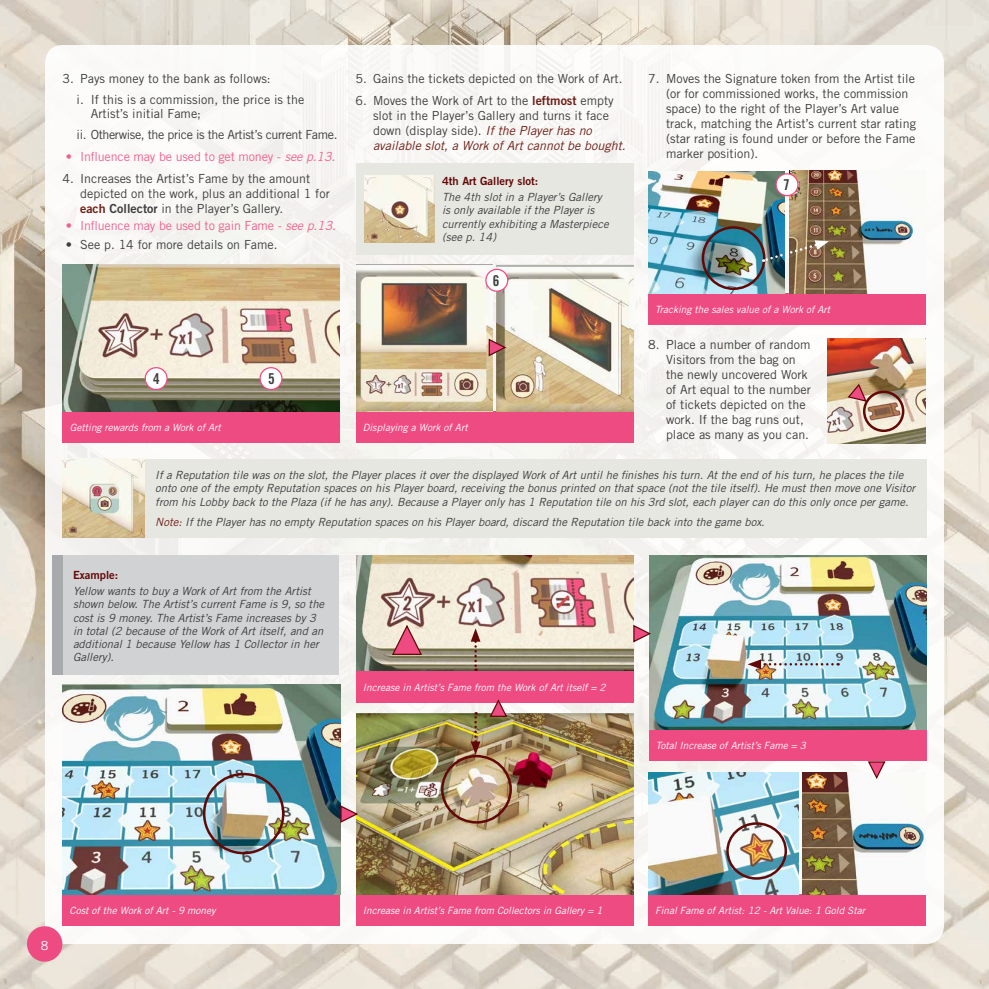
<style>
.page{position:relative;width:989px;height:989px;background:#fff}
.page>*{position:absolute;margin:0;border:0;box-sizing:border-box;transform-origin:0 0}
.t1{font:15px "Trade Gothic LT Bold Cond Twenty";color:#3e3e3f}
.t2{font:12.5px/15px "Trade Gothic LT";color:#3e3e3f}
.t3{font:12.5px "Trade Gothic LT";letter-spacing:-.01em;color:#f0628d}
.t4{font:12.5px/20.9px "Trade Gothic LT";letter-spacing:-.03em;color:#3e3e3f}
.t5{font:12.5px "Trade Gothic LT";color:#fff}
.t6{font:italic 11.25px/13.1px "Trade Gothic LT";color:#3e3e3f}
.t7{font:11.25px "Trade Gothic LT Bold Two";color:#620807}
.t8{font:italic 10px "Trade Gothic LT";color:#fff}
.s1{font-style:italic}
.s2{font-family:"Trade Gothic LT Bold Two";color:#6e1f17}
.s3{font-family:"Trade Gothic LT Bold Two"}
.s4{font-style:italic;color:#6e1f17}
.s5{color:#6e1f17}
</style>
<div class="page">
<img style="left:0;top:0;width:989px;height:989px">
<div style="left:45px;top:45px;width:899px;height:899px;background:#faf8f7;border-radius:18px"></div>
<div style="left:27px;top:926px;width:35px;height:35px;background:#ef4b83;border-radius:50%"></div>
<div style="left:356px;top:163px;width:278px;height:91px;background:#e7e7e2"></div>
<img style="left:364px;top:176px;width:71px;height:66px">
<div style="left:62px;top:555px;width:277px;height:120px;background:#d1d2d4"></div>
<div style="left:52px;top:555px;width:10px;height:120px;background:#a8a9ad"></div>
<div style="left:105px;top:459px;width:821px;height:78px;background:#e7e7e2"></div>
<div style="left:62px;top:411px;width:278px;height:32px;background:#ef4b83"></div>
<img style="left:62px;top:264px;width:278px;height:147px">
<div style="left:145px;top:368px;width:22px;height:21px;background:#fff;border-radius:50%"></div>
<div style="left:145px;top:367px;width:23px;height:23px;border:1px solid #ef4b83;border-radius:50%"></div>
<div style="left:260px;top:368px;width:22px;height:21px;background:#fff;border-radius:50%"></div>
<div style="left:259px;top:367px;width:23px;height:23px;border:1px solid #ef4b83;border-radius:50%"></div>
<img style="left:827px;top:339px;width:99px;height:104px">
<div style="left:863px;top:390px;width:41px;height:42px;border:2px solid #620807;border-radius:50%"></div>
<svg style="left:846px;top:382px;width:21px;height:20px"></svg>
<img style="left:62px;top:459px;width:83px;height:78px">
<div style="left:63px;top:894px;width:277px;height:32px;background:#ef4b83"></div>
<img style="left:63px;top:684px;width:277px;height:210px">
<div style="left:356px;top:411px;width:277px;height:32px;background:#ef4b83"></div>
<img style="left:356px;top:264px;width:136px;height:147px">
<img style="left:497px;top:264px;width:136px;height:147px">
<div style="left:486px;top:269px;width:22px;height:22px;background:#fff;border-radius:50%"></div>
<div style="left:485px;top:269px;width:23px;height:23px;border:1px solid #ef4b83;border-radius:50%"></div>
<div style="left:648px;top:293px;width:278px;height:32px;background:#ef4b83"></div>
<img style="left:648px;top:171px;width:136px;height:122px">
<img style="left:789px;top:171px;width:124px;height:122px">
<div style="left:776px;top:174px;width:22px;height:22px;background:#fff;border-radius:50%"></div>
<div style="left:775px;top:173px;width:23px;height:23px;border:1px solid #ef4b83;border-radius:50%"></div>
<div style="left:701px;top:226px;width:64px;height:64px;border:2px solid #620807;border-radius:50%"></div>
<div style="left:203px;top:773px;width:81px;height:81px;border:2px solid #620807;border-radius:50%"></div>
<div style="left:356px;top:671px;width:277px;height:31px;background:#ef4b83"></div>
<img style="left:356px;top:555px;width:277px;height:116px">
<div style="left:648px;top:894px;width:278px;height:32px;background:#ef4b83"></div>
<img style="left:648px;top:772px;width:150px;height:122px">
<div style="left:726px;top:822px;width:61px;height:57px;border:2px solid #620807;border-radius:50%"></div>
<div style="left:356px;top:894px;width:277px;height:32px;background:#ef4b83"></div>
<img style="left:356px;top:713px;width:277px;height:181px">
<div style="left:648px;top:729px;width:278px;height:32px;background:#ef4b83"></div>
<img style="left:649px;top:555px;width:277px;height:174px">
<svg style="left:391px;top:624px;width:32px;height:31px"></svg>
<img style="left:802px;top:772px;width:124px;height:122px">
<div style="left:441px;top:755px;width:71px;height:68px;border:2px solid #620807;border-radius:50%"></div>
<svg style="left:471px;top:712px;width:9px;height:43px"></svg>
<svg style="left:471px;top:628px;width:9px;height:43px"></svg>
<svg style="left:762px;top:240px;width:67px;height:23px"></svg>
<svg style="left:340px;top:804px;width:18px;height:20px"></svg>
<svg style="left:488px;top:699px;width:20px;height:18px"></svg>
<svg style="left:632px;top:623px;width:19px;height:20px"></svg>
<svg style="left:488px;top:338px;width:18px;height:19px"></svg>
<svg style="left:866px;top:761px;width:20px;height:18px"></svg>
<svg style="left:747px;top:659px;width:91px;height:10px"></svg>
<p class="t2" style="left:77px;top:68px;width:229px;line-height:20.9px;text-indent:-14px">3. Pays money to the bank as follows:<br>i. If this is a commission, the price is the</p>
<p class="t4" style="left:77px;top:103px;width:262px;text-indent:14px">Artist’s initial Fame;<br>ii. Otherwise, the price is the Artist’s current Fame.</p>
<p class="t3" style="left:66px;top:149px;width:271px">• Influence may be used to get money - <span class="s1">see p.13.</span></p>
<p class="t2" style="left:80px;top:171px;width:251px;text-indent:-18px">4. Increases the Artist’s Fame by the amount depicted on the work, plus an additional 1 for <span class="s2">each</span> <span class="s3">Collector</span> in the Player’s Gallery.</p>
<p class="t3" style="left:66px;top:218px;width:272px">• Influence may be used to gain Fame - <span class="s1">see p.13.</span></p>
<p class="t2" style="left:66px;top:237px;width:213px">• See p. 14 for more details on Fame.</p>
<p class="t2" style="left:355px;top:71px;width:269px">5. Gains the tickets depicted on the Work of Art.</p>
<p class="t2" style="left:373px;top:93px;width:254px;text-indent:-18px">6. Moves the Work of Art to the <span class="s2">leftmost</span> empty slot in the Player’s Gallery and turns it face down (display side). <span class="s4">If the Player has no available slot, a Work of Art cannot be bought.</span></p>
<p class="t7" style="left:442px;top:174px;width:98px">4th Art Gallery slot:</p>
<p class="t6" style="left:442px;top:190px;width:168px">The 4th slot in a Player’s Gallery is only available if the Player is currently exhibiting a Masterpiece (see p. 14)</p>
<h1 class="t1" style="left:493px;top:271px;width:8px">6</h1>
<p class="t2" style="left:666px;top:71px;width:251px;text-indent:-18px">7. Moves the Signature token from the Artist tile (or for commissioned works, the commission space) to the right of the Player’s Art value track, matching the Artist’s current star rating (star rating is found under or before the Fame marker position).</p>
<h1 class="t1" style="left:783px;top:175px;width:8px">7</h1>
<p class="t8" style="left:655px;top:303px;width:176px">Tracking the sales value of a Work of Art</p>
<p class="t2" style="left:666px;top:337px;width:146px;text-indent:-18px">8. Place a number of random<br>Visitors from the bag on the newly uncovered Work of Art equal to the number of tickets depicted on the work. If the bag runs out, place as many as you can.</p>
<p class="t6" style="left:155px;top:468px;width:761px">If a Reputation tile was on the slot, the Player places it over the displayed Work of Art until he finishes his turn. At the end of his turn, he places the tile onto one of the empty Reputation spaces on his Player board, receiving the bonus printed on that space (not the tile itself). He must then move one Visitor from his Lobby back to the Plaza (if he has any). Because a Player only has 1 Reputation tile on his 3rd slot, each player can do this only once per game.</p>
<p class="t6" style="left:155px;top:515px;width:611px"><span class="s5">Note:</span> If the Player has no empty Reputation spaces on his Player board, discard the Reputation tile back into the game box.</p>
<h1 class="t1" style="left:153px;top:369px;width:8px">4</h1>
<h1 class="t1" style="left:268px;top:369px;width:8px">5</h1>
<p class="t8" style="left:70px;top:422px;width:152px">Getting rewards from a Work of Art</p>
<p class="t8" style="left:363px;top:422px;width:106px">Displaying a Work of Art</p>
<p class="t7" style="left:73px;top:567px;width:47px">Example:</p>
<p class="t6" style="left:73px;top:584px;width:253px">Yellow wants to buy a Work of Art from the Artist shown below. The Artist’s current Fame is 9, so the cost is 9 money. The Artist’s Fame increases by 3 in total (2 because of the Work of Art itself, and an additional 1 because Yellow has 1 Collector in her Gallery).</p>
<p class="t8" style="left:363px;top:681px;width:244px">Increase in Artist’s Fame from the Work of Art itself = 2</p>
<p class="t8" style="left:655px;top:739px;width:152px">Total Increase of Artist’s Fame = 3</p>
<p class="t5" style="left:41px;top:937px;width:9px">8</p>
<p class="t8" style="left:70px;top:904px;width:147px">Cost of the Work of Art - 9 money</p>
<p class="t8" style="left:363px;top:904px;width:241px">Increase in Artist’s Fame from Collectors in Gallery = 1</p>
<p class="t8" style="left:655px;top:904px;width:211px">Final Fame of Artist: 12 - Art Value: 1 Gold Star</p>
</div>
